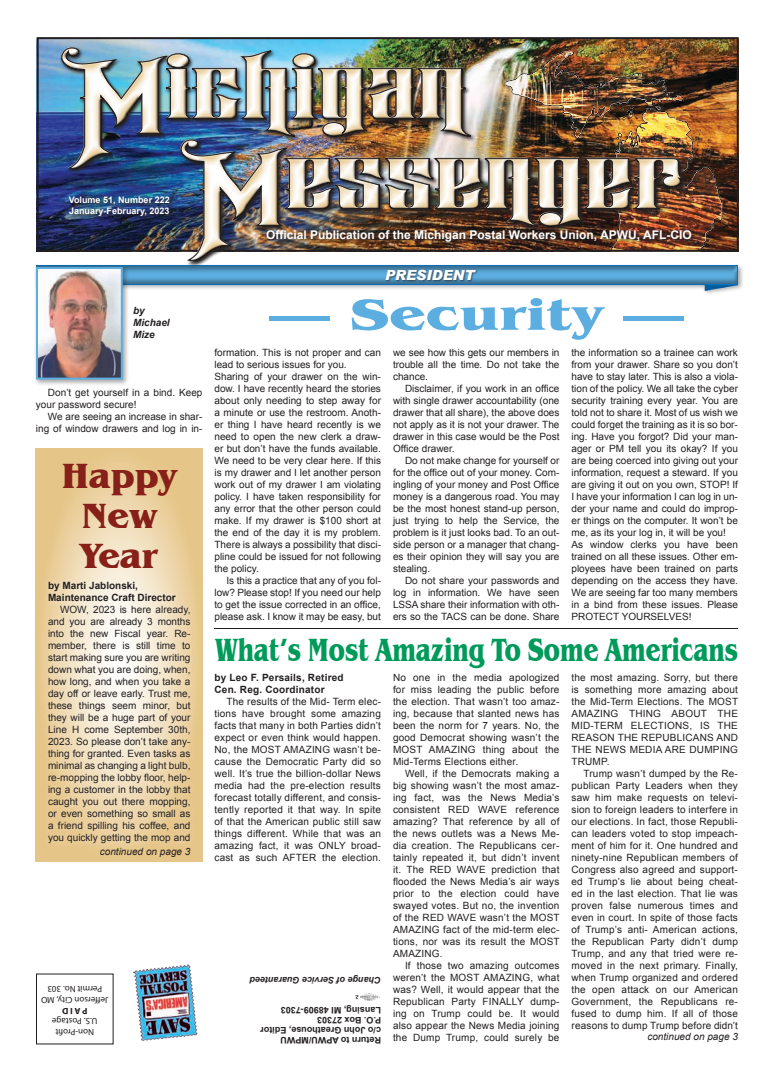
<style>
.page{position:relative;width:774px;height:1080px;background:#fff}
.page>*{position:absolute;margin:0;border:0;box-sizing:border-box;transform-origin:0 0}
.t1{font:110px/90px "Hijrah DEMO";color:#fff;scale:1.6 1}
.t2{font:700 45px "Benguiat IT Cby BT";color:#5caee1;scale:1.34 1}
.t3{font:700 36px/40px "Benguiat IT Cby BT";color:#872018;text-align:center}
.t4{font:700 33px "Benguiat IT Cby BT";color:#009a5a;scale:.75 1}
.t5{font:italic 900 14px "Arial";color:#fff}
.t6{font:700 12px "Arial";color:#fff}
.t7{font:10px/12px "Arial";color:#231f20;text-align:justify}
.t8{font:700 10px/12px "Arial";letter-spacing:.02em;color:#231f20}
.t9{font:700 10px/12px "Arial";color:#231f20}
.t10{font:italic 10px "Arial";color:#231f20}
.t11{font:italic 700 10px/12px "Arial";color:#231f20}
.t12{font:700 9px/10px "Arial";color:#231f20}
.t13{font:9px/10.8px "Myriad Pro";color:#231f20;text-align:center}
.t14{font:700 9px/11px "Arial";color:#fff}
.t15{font:italic 700 9px "Arial";color:#231f20}
.t16{font:700 9px "Myriad Pro";color:#231f20}
</style>
<div class="page">
<img style="left:129px;top:285px;width:609px;height:5px">
<div style="left:35px;top:265px;width:703px;height:20px;background:#231f20;opacity:.45"></div>
<div style="left:385px;top:269px;width:94px;height:14px;background:#231f20;opacity:.75"></div>
<img style="left:40px;top:40px;width:696px;height:209px">
<img style="left:51px;top:40px;width:430px;height:138px">
<div style="left:58px;top:44px;width:416px;height:127px;background:#fff;opacity:.75"></div>
<img style="left:688px;top:49px;width:39px;height:200px">
<div style="left:37px;top:37px;width:702px;height:215px;border:2px solid #231f20"></div>
<img style="left:61px;top:47px;width:627px;height:214px">
<img style="left:265px;top:229px;width:432px;height:18px">
<img style="left:68px;top:196px;width:106px;height:25px">
<div style="left:34px;top:265px;width:95px;height:121px;background:#231f20;opacity:.4"></div>
<img style="left:39px;top:270px;width:81px;height:107px">
<div style="left:36px;top:267px;width:87px;height:113px;border:2px solid #5caee1"></div>
<img style="left:355px;top:994px;width:25px;height:7px">
<img style="left:133px;top:964px;width:65px;height:77px">
<svg style="left:36px;top:449px;width:166px;height:413px;background:#e9cd9a"></svg>
<hr style="left:213px;top:627px;width:526px;height:3px;background:#231f20;opacity:.45">
<div style="left:42px;top:576px;width:154px;height:274px;background:#fff;opacity:.5"></div>
<h1 class="t1" style="left:285px;top:41px;width:251px;text-indent:-119px">ichigan essenger</h1>
<p class="t6" style="left:266px;top:226px;width:427px">Official Publication of the Michigan Postal Workers Union, APWU, AFL-CIO</p>
<p class="t14" style="left:69px;top:195px;width:102px">Volume 51, Number 222<br>January-February, 2023</p>
<h3 class="t5" style="left:386px;top:266px;width:91px">PRESIDENT</h3>
<p class="t11" style="left:133px;top:304px;width:38px">by<br>Michael<br>Mize</p>
<h2 class="t2" style="left:270px;top:287px;width:310px">— Security —</h2>
<p class="t7" style="left:36px;top:387px;width:168px;text-indent:12px">Don’t get yourself in a bind. Keep your password secure!</p>
<p class="t7" style="left:36px;top:411px;width:168px;text-align:right">We are seeing an increase in shar&shy;ing of window drawers and log in in-</p>
<h3 class="t3" style="left:62px;top:455px;width:117px">Happy<br>New<br>Year</h3>
<p class="t9" style="left:48px;top:580px;width:129px">by Marti Jablonski,<br>Maintenance Craft Director</p>
<p class="t7" style="left:48px;top:604px;width:144px;text-indent:12px">WOW, 2023 is here already, and you are already 3 months into the new Fiscal year. Re&shy;member, there is still time to start making sure you are writing down what you are doing, when, how long, and when you take a day off or leave early. Trust me, these things seem minor, but they will be a huge part of your Line H come September 30th, 2023. So please don’t take any&shy;thing for granted. Even tasks as minimal as changing a light bulb, re-mopping the lobby floor, help&shy;ing a customer in the lobby that caught you out there mopping, or even something so small as a friend spilling his coffee, and you quickly getting the mop and</p>
<p class="t10" style="left:100px;top:845px;width:92px">continued on page 3</p>
<p class="t13" style="left:108px;top:1005px;width:69px;rotate:-180deg">Jefferson City, MO<br>Permit No. 303</p>
<p class="t16" style="left:88px;top:1016px;width:27px;rotate:-180deg">P A I D</p>
<p class="t13" style="left:98px;top:1038px;width:47px;rotate:-180deg">Non-Profit<br>U.S. Postage</p>
<p class="t7" style="left:214px;top:347px;width:168px;text-align:left">formation. This is not proper and can lead to serious issues for you.<br>Sharing of your drawer on the win&shy;dow. I have recently heard the stories about only needing to step away for a minute or use the restroom. Anoth&shy;er thing I have heard recently is we need to open the new clerk a draw&shy;er but don’t have the funds available.<br>We need to be very clear here. If this is my drawer and I let another person work out of my drawer I am violating policy. I have taken responsibility for any error that the other person could make. If my drawer is $100 short at the end of the day it is my problem.<br>There is always a possibility that disci&shy;pline could be issued for not following the policy.</p>
<p class="t7" style="left:214px;top:575px;width:168px;text-indent:12px">Is this a practice that any of you fol&shy;low? Please stop! If you need our help to get the issue corrected in an office, please ask. I know it may be easy, but</p>
<p class="t7" style="left:393px;top:347px;width:168px">we see how this gets our members in trouble all the time. Do not take the chance.</p>
<p class="t7" style="left:393px;top:383px;width:168px;text-indent:12px">Disclaimer, if you work in an office with single drawer accountability (one drawer that all share), the above does not apply as it is not your drawer. The drawer in this case would be the Post Office drawer.</p>
<p class="t7" style="left:393px;top:455px;width:168px;text-indent:12px">Do not make change for yourself or for the office out of your money. Com&shy;ingling of your money and Post Office money is a dangerous road. You may be the most honest stand-up person, just trying to help the Service, the problem is it just looks bad. To an out&shy;side person or a manager that chang&shy;es their opinion they will say you are stealing.</p>
<p class="t7" style="left:393px;top:575px;width:168px;text-indent:12px">Do not share your passwords and log in information. We have seen LSSA share their information with oth&shy;ers so the TACS can be done. Share</p>
<p class="t7" style="left:572px;top:347px;width:168px;text-align:left">the information so a trainee can work from your drawer. Share so you don’t have to stay later. This is also a viola&shy;tion of the policy. We all take the cyber security training every year. You are told not to share it. Most of us wish we could forget the training as it is so bor&shy;ing. Have you forgot? Did your man&shy;ager or PM tell you its okay? If you are being coerced into giving out your information, request a steward. If you are giving it out on you own, STOP! If I have your information I can log in un&shy;der your name and could do improp&shy;er things on the computer. It won’t be me, as its your log in, it will be you!<br>As window clerks you have been trained on all these issues. Other em&shy;ployees have been trained on parts depending on the access they have.<br>We are seeing far too many members in a bind from these issues. Please PROTECT YOURSELVES!</p>
<h3 class="t4" style="left:215px;top:629px;width:699px">What’s Most Amazing To Some Americans</h3>
<p class="t8" style="left:214px;top:672px;width:131px">by Leo F. Persails, Retired<br>Cen. Reg. Coordinator</p>
<p class="t7" style="left:214px;top:696px;width:168px;text-indent:12px">The results of the Mid- Term elec&shy;tions have brought some amazing facts that many in both Parties didn’t expect or even think would happen.<br>No, the MOST AMAZING wasn’t be&shy;cause the Democratic Party did so well. It’s true the billion-dollar News media had the pre-election results forecast totally different, and consis&shy;tently reported it that way. In spite of that the American public still saw things different. While that was an amazing fact, it was ONLY broad&shy;cast as such AFTER the election.</p>
<p class="t15" style="left:381px;top:987px;width:133px;rotate:-180deg">Change of Service Guaranteed</p>
<p class="t12" style="left:381px;top:1046px;width:122px;rotate:-180deg">Return to APWU/MPWU<br>c/o John Greathouse, Editor<br>P.O. Box 27303<br>Lansing, MI 48909-7303</p>
<p class="t7" style="left:393px;top:672px;width:168px">No one in the media apologized for miss leading the public before the election. That wasn’t too amaz&shy;ing, because that slanted news has been the norm for 7 years. No, the good Democrat showing wasn’t the MOST AMAZING thing about the Mid-Terms Elections either.</p>
<p class="t7" style="left:393px;top:768px;width:168px;text-indent:12px">Well, if the Democrats making a big showing wasn’t the most amaz&shy;ing fact, was the News Media’s consistent RED WAVE reference amazing? That reference by all of the news outlets was a News Me&shy;dia creation. The Republicans cer&shy;tainly repeated it, but didn’t invent it. The RED WAVE prediction that flooded the News Media’s air ways prior to the election could have swayed votes. But no, the invention of the RED WAVE wasn’t the MOST AMAZING fact of the mid-term elec&shy;tions, nor was its result the MOST AMAZING.</p>
<p class="t7" style="left:393px;top:960px;width:168px;text-indent:12px">If those two amazing outcomes weren’t the MOST AMAZING, what was? Well, it would appear that the Republican Party FINALLY dump&shy;ing on Trump could be. It would also appear the News Media joining the Dump Trump, could surely be</p>
<p class="t7" style="left:572px;top:672px;width:168px">the most amazing. Sorry, but there is something more amazing about the Mid-Term Elections. The MOST AMAZING THING ABOUT THE MID-TERM ELECTIONS, IS THE REASON THE REPUBLICANS AND THE NEWS MEDIA ARE DUMPING TRUMP.</p>
<p class="t7" style="left:572px;top:768px;width:168px;text-indent:12px">Trump wasn’t dumped by the Re&shy;publican Party Leaders when they saw him make requests on televi&shy;sion to foreign leaders to interfere in our elections. In fact, those Republi&shy;can leaders voted to stop impeach&shy;ment of him for it. One hundred and ninety-nine Republican members of Congress also agreed and support&shy;ed Trump’s lie about being cheat&shy;ed in the last election. That lie was proven false numerous times and even in court. In spite of those facts of Trump’s anti- American actions, the Republican Party didn’t dump Trump, and any that tried were re&shy;moved in the next primary. Finally, when Trump organized and ordered the open attack on our American Government, the Republicans re&shy;fused to dump him. If all of those reasons to dump Trump before didn’t</p>
<p class="t10" style="left:647px;top:1031px;width:92px">continued on page 3</p>
</div>
